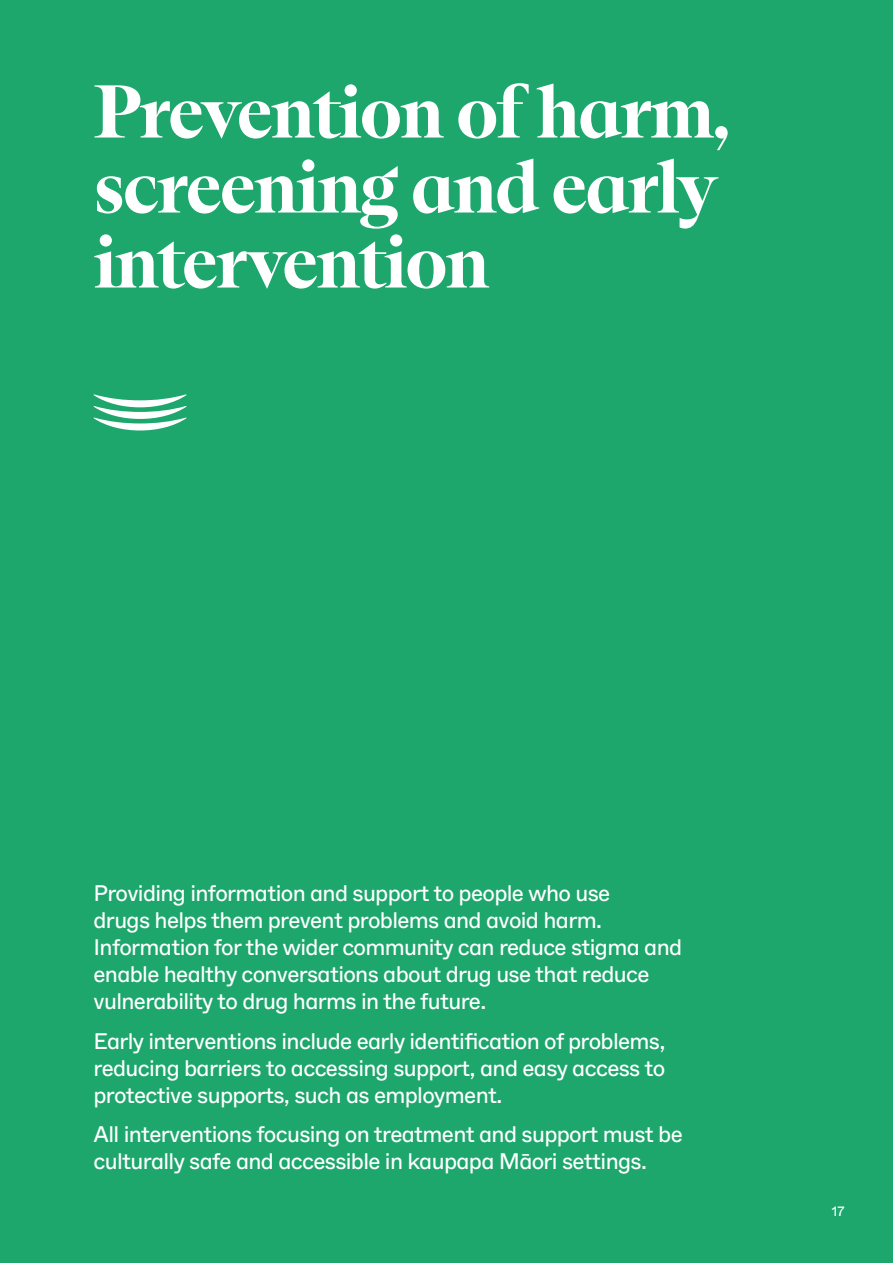
<style>
.page{position:relative;width:893px;height:1263px;background:#1da76d}
.page>*{position:absolute;margin:0;border:0;box-sizing:border-box;transform-origin:0 0}
.Section_headings{font:700 75px/75px "ABC Arizona Serif";letter-spacing:-.03em;color:#fff}
.t1{font:22.5px/27px "ABC Whyte";letter-spacing:-.03em;color:#fff}
.t2{font:13.5px "ABC Whyte";color:#fff}
</style>
<div class="page">
<svg style="left:94px;top:394px;width:93px;height:36px"></svg>
<p class="Section_headings" style="left:94px;top:76px;width:639px">Prevention of harm, screening and early intervention</p>
<p class="t1" style="left:94px;top:880px;width:590px">Providing information and support to people who use<br>drugs helps them prevent problems and avoid harm.<br>Information for the wider community can reduce stigma and enable healthy conversations about drug use that reduce vulnerability to drug harms in the future.</p>
<p class="t1" style="left:94px;top:1027px;width:573px;text-align:justify">Early interventions include early identification of problems, reducing barriers to accessing support, and easy access to protective supports, such as employment.</p>
<p class="t1" style="left:94px;top:1121px;width:591px">All interventions focusing on treatment and support must be culturally safe and accessible in kaupapa Māori settings.</p>
<p class="t2" style="left:832px;top:1203px;width:14px">17</p>
</div>
